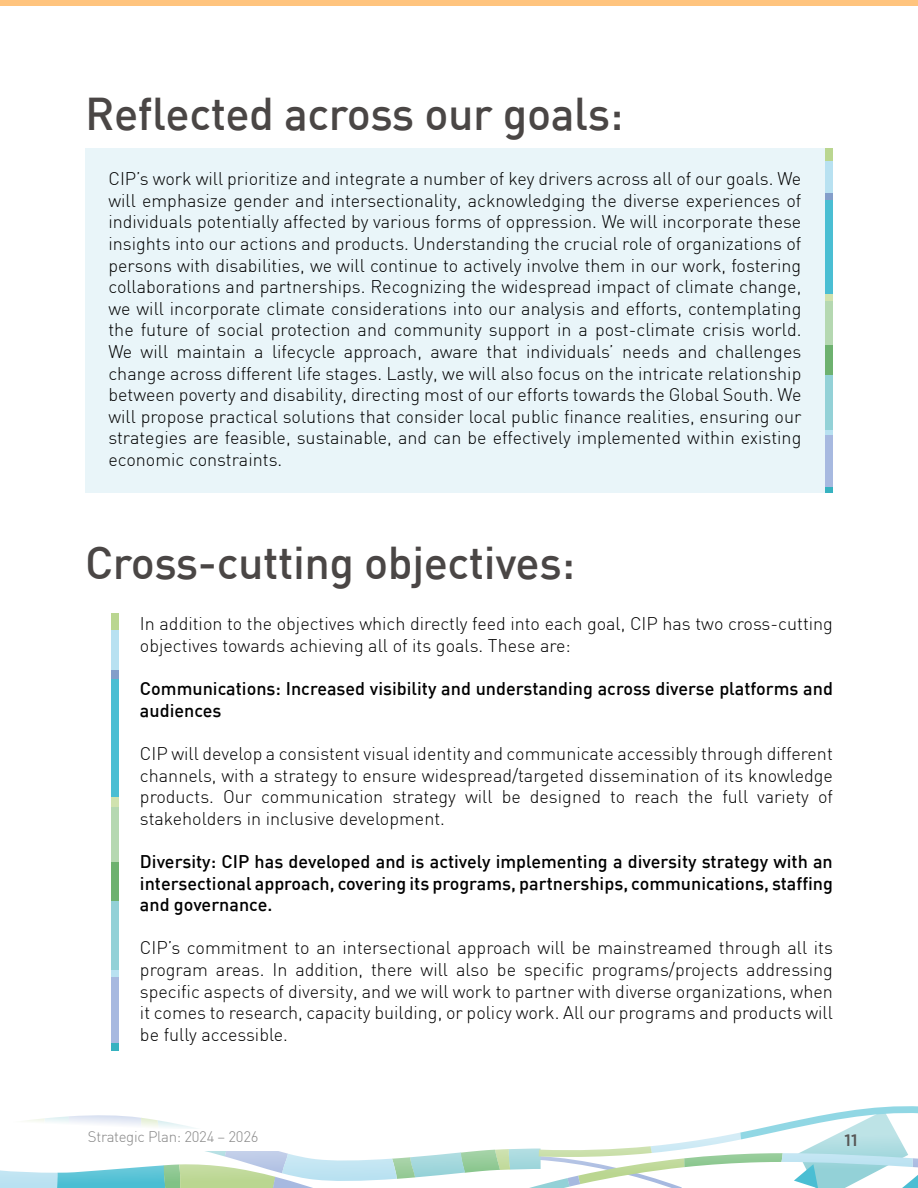
<style>
.page{position:relative;width:918px;height:1188px;background:#fff}
.page>*{position:absolute;margin:0;border:0;box-sizing:border-box;transform-origin:0 0}
.t1{font:500 45px "DIN";letter-spacing:-.01em;color:#4a4645}
.t2{font:300 18px/21.6px "DIN";color:#000;text-align:justify}
.t3{font:500 18px/21.6px "DIN";color:#000}
.t4{font:500 16.5px "Gotham Pro";color:#575756}
.t5{font:300 15px "DIN";letter-spacing:-.02em;color:#878787}
</style>
<div class="page">
<svg style="left:0;top:1106px;width:918px;height:82px"></svg>
<div style="left:85px;top:148px;width:744px;height:345px;background:#e9f5f9"></div>
<div style="left:111px;top:613px;width:8px;height:17px;background:#bad690"></div>
<div style="left:111px;top:630px;width:8px;height:40px;background:#b8e1f1"></div>
<div style="left:111px;top:670px;width:8px;height:9px;background:#839eca"></div>
<div style="left:111px;top:679px;width:8px;height:119px;background:#4abed3"></div>
<div style="left:111px;top:797px;width:8px;height:10px;background:#d0e2ae"></div>
<div style="left:111px;top:807px;width:8px;height:55px;background:#b5d8b1"></div>
<div style="left:111px;top:862px;width:8px;height:39px;background:#6db16f"></div>
<div style="left:111px;top:901px;width:8px;height:70px;background:#93d1d7"></div>
<div style="left:111px;top:976px;width:8px;height:67px;background:#a7b9e0"></div>
<div style="left:111px;top:1043px;width:8px;height:7px;background:#36b2c0"></div>
<div style="left:111px;top:971px;width:8px;height:6px;background:#b8e1f1"></div>
<div style="left:825px;top:148px;width:8px;height:14px;background:#bad690"></div>
<div style="left:825px;top:162px;width:8px;height:32px;background:#b8e1f1"></div>
<div style="left:825px;top:194px;width:8px;height:7px;background:#839eca"></div>
<div style="left:825px;top:201px;width:8px;height:93px;background:#4abed3"></div>
<div style="left:825px;top:294px;width:8px;height:8px;background:#d0e2ae"></div>
<div style="left:825px;top:302px;width:8px;height:43px;background:#b5d8b1"></div>
<div style="left:825px;top:345px;width:8px;height:31px;background:#6db16f"></div>
<div style="left:825px;top:375px;width:8px;height:55px;background:#93d1d7"></div>
<div style="left:825px;top:435px;width:8px;height:53px;background:#a7b9e0"></div>
<div style="left:825px;top:487px;width:8px;height:6px;background:#36b2c0"></div>
<div style="left:825px;top:430px;width:8px;height:5px;background:#b8e1f1"></div>
<div style="left:0;top:0;width:918px;height:6px;background:#ffc47e"></div>
<h1 class="t1" style="left:85px;top:85px;width:540px">Reflected across our goals:</h1>
<p class="t2" style="left:108px;top:168px;width:695px">CIP’s work will prioritize and integrate a number of key drivers across all of our goals. We will emphasize gender and intersectionality, acknowledging the diverse experiences of individuals potentially affected by various forms of oppression. We will incorporate these insights into our actions and products. Understanding the crucial role of organizations of persons with disabilities, we will continue to actively involve them in our work, fostering collaborations and partnerships. Recognizing the widespread impact of climate change, we will incorporate climate considerations into our analysis and efforts, contemplating the future of social protection and community support in a post-climate crisis world.<br>We will maintain a lifecycle approach, aware that individuals’ needs and challenges change across different life stages. Lastly, we will also focus on the intricate relationship between poverty and disability, directing most of our efforts towards the Global South. We will propose practical solutions that consider local public finance realities, ensuring our strategies are feasible, sustainable, and can be effectively implemented within existing economic constraints.</p>
<h1 class="t1" style="left:85px;top:534px;width:492px">Cross-cutting objectives:</h1>
<p class="t2" style="left:140px;top:613px;width:695px">In addition to the objectives which directly feed into each goal, CIP has two cross-cutting objectives towards achieving all of its goals. These are:</p>
<p class="t3" style="left:140px;top:677px;width:695px">Communications: Increased visibility and understanding across diverse platforms and audiences</p>
<p class="t2" style="left:140px;top:743px;width:695px">CIP will develop a consistent visual identity and communicate accessibly through different channels, with a strategy to ensure widespread/targeted dissemination of its knowledge products. Our communication strategy will be designed to reach the full variety of stakeholders in inclusive development.</p>
<p class="t3" style="left:140px;top:850px;width:695px;text-align:justify">Diversity: CIP has developed and is actively implementing a diversity strategy with an intersectional approach, covering its programs, partnerships, communications, staffing and governance.</p>
<p class="t2" style="left:140px;top:937px;width:695px">CIP’s commitment to an intersectional approach will be mainstreamed through all its program areas. In addition, there will also be specific programs/projects addressing specific aspects of diversity, and we will work to partner with diverse organizations, when it comes to research, capacity building, or policy work. All our programs and products will be fully accessible.</p>
<p class="t5" style="left:88px;top:1127px;width:172px">Strategic Plan: 2024 – 2026</p>
<p class="t4" style="left:844px;top:1130px;width:15px">11</p>
</div>
